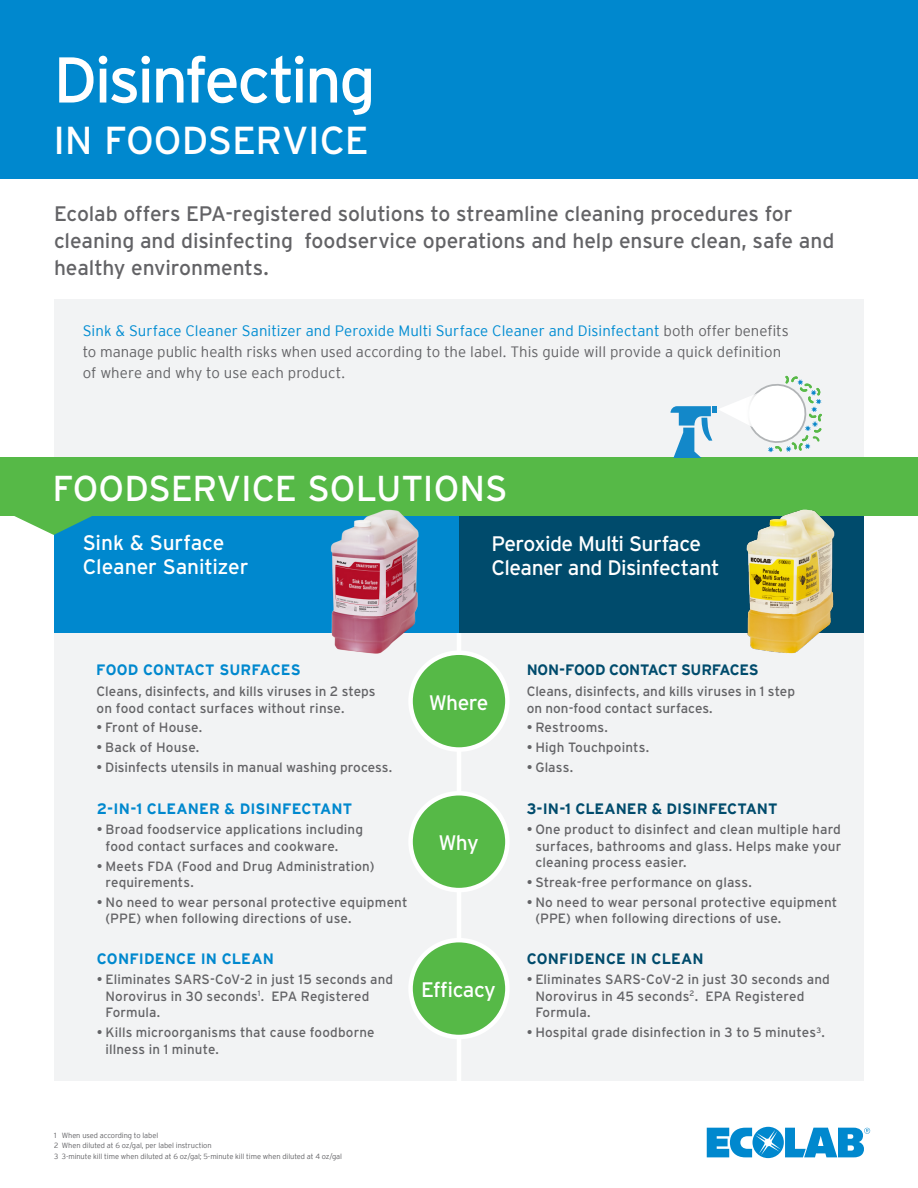
<style>
.page{position:relative;width:918px;height:1188px;background:#fff}
.page>*{position:absolute;margin:0;border:0;box-sizing:border-box;transform-origin:0 0}
.t1{font:64.5px "Interstate";letter-spacing:-.045em;color:#fff}
.t2{font:39px "Interstate";letter-spacing:-.01em;color:#fff}
.t3{font:36px "Interstate";letter-spacing:-.005em;color:#fff}
.t4{font:21px/27px "Interstate";letter-spacing:-.005em;color:#636366}
.t5{font:21px/24px "Interstate";letter-spacing:-.02em;color:#fff}
.t6{font:300 15px/21px "Interstate";color:#636366}
.t7{font:700 15px "Interstate";letter-spacing:-.005em;color:#004b6c}
.t8{font:700 15px "Interstate";letter-spacing:.005em;color:#0088ce}
.t9{font:13.5px/16.5px "Interstate";letter-spacing:.01em;color:#636366}
.t10{font:300 7.5px "Interstate";letter-spacing:-.01em;color:#636366}
.s1{color:#008cd2}
</style>
<div class="page">
<div style="left:0;top:0;width:918px;height:178px;background:#0088ce"></div>
<div style="left:54px;top:299px;width:810px;height:159px;background:#f2f3f4"></div>
<div style="left:54px;top:617px;width:810px;height:464px;background:#f2f3f4"></div>
<hr style="left:457px;top:591px;width:4px;height:524px;background:#fff">
<div style="left:54px;top:516px;width:405px;height:116px;background:#0088ce"></div>
<div style="left:459px;top:516px;width:405px;height:116px;background:#004b6c"></div>
<div style="left:0;top:458px;width:918px;height:58px;background:#56b947"></div>
<svg style="left:14px;top:516px;width:78px;height:19px"></svg>
<img style="left:318px;top:509px;width:113px;height:156px">
<img style="left:735px;top:509px;width:110px;height:145px">
<div style="left:411px;top:653px;width:96px;height:97px;background:#56b947;border-radius:50%"></div>
<div style="left:408px;top:650px;width:102px;height:102px;border:4px solid #fff;border-radius:50%"></div>
<div style="left:411px;top:793px;width:96px;height:97px;background:#56b947;border-radius:50%"></div>
<div style="left:408px;top:791px;width:102px;height:101px;border:4px solid #fff;border-radius:50%"></div>
<div style="left:411px;top:940px;width:96px;height:97px;background:#56b947;border-radius:50%"></div>
<div style="left:408px;top:938px;width:102px;height:101px;border:4px solid #fff;border-radius:50%"></div>
<svg style="left:707px;top:1127px;width:163px;height:31px"></svg>
<svg style="left:671px;top:375px;width:151px;height:83px"></svg>
<p class="t1" style="left:53px;top:41px;width:324px">Disinfecting</p>
<p class="t2" style="left:53px;top:116px;width:317px">IN FOODSERVICE</p>
<p class="t4" style="left:54px;top:200px;width:782px">Ecolab offers EPA-registered solutions to streamline cleaning procedures for cleaning and disinfecting foodservice operations and help ensure clean, safe and healthy environments.</p>
<p class="t6" style="left:83px;top:320px;width:708px"><span class="s1">Sink &amp; Surface Cleaner Sanitizer and Peroxide Multi Surface Cleaner and Disinfectant</span> both offer benefits to manage public health risks when used according to the label. This guide will provide a quick definition of where and why to use each product.</p>
<p class="t3" style="left:52px;top:466px;width:457px">FOODSERVICE SOLUTIONS</p>
<p class="t5" style="left:83px;top:531px;width:167px">Sink &amp; Surface<br>Cleaner Sanitizer</p>
<p class="t5" style="left:491px;top:531px;width:230px">Peroxide Multi Surface<br>Cleaner and Disinfectant</p>
<p class="t8" style="left:96px;top:662px;width:206px">FOOD CONTACT SURFACES</p>
<p class="t7" style="left:527px;top:662px;width:233px">NON-FOOD CONTACT SURFACES</p>
<p class="t9" style="left:97px;top:683px;width:280px">Cleans, disinfects, and kills viruses in 2 steps on food contact surfaces without rinse.</p>
<p class="t9" style="left:97px;top:719px;width:107px">• Front of House.</p>
<p class="t9" style="left:97px;top:739px;width:104px">• Back of House.</p>
<p class="t9" style="left:97px;top:759px;width:297px">• Disinfects utensils in manual washing process.</p>
<p class="t5" style="left:429px;top:690px;width:61px">Where</p>
<p class="t9" style="left:527px;top:683px;width:270px">Cleans, disinfects, and kills viruses in 1 step on non-food contact surfaces.</p>
<p class="t9" style="left:527px;top:719px;width:83px">• Restrooms.</p>
<p class="t9" style="left:527px;top:739px;width:124px">• High Touchpoints.</p>
<p class="t9" style="left:527px;top:759px;width:48px">• Glass.</p>
<p class="t8" style="left:97px;top:800px;width:257px">2-IN-1 CLEANER &amp; DISINFECTANT</p>
<p class="t7" style="left:527px;top:800px;width:252px">3-IN-1 CLEANER &amp; DISINFECTANT</p>
<p class="t9" style="left:106px;top:821px;width:259px;text-indent:-9px">• Broad foodservice applications including food contact surfaces and cookware.</p>
<p class="t9" style="left:106px;top:858px;width:270px;text-indent:-9px">• Meets FDA (Food and Drug Administration) requirements.</p>
<p class="t9" style="left:106px;top:894px;width:303px;text-indent:-9px">• No need to wear personal protective equipment (PPE) when following directions of use.</p>
<p class="t5" style="left:438px;top:831px;width:42px">Why</p>
<p class="t9" style="left:535px;top:821px;width:308px;text-align:justify;text-indent:-9px">• One product to disinfect and clean multiple hard surfaces, bathrooms and glass. Helps make your cleaning process easier.</p>
<p class="t9" style="left:527px;top:874px;width:227px">• Streak-free performance on glass.</p>
<p class="t9" style="left:535px;top:894px;width:303px;text-indent:-9px">• No need to wear personal protective equipment (PPE) when following directions of use.</p>
<p class="t8" style="left:97px;top:950px;width:178px">CONFIDENCE IN CLEAN</p>
<p class="t7" style="left:527px;top:950px;width:178px">CONFIDENCE IN CLEAN</p>
<p class="t9" style="left:106px;top:971px;width:289px;text-indent:-9px">• Eliminates SARS-CoV-2 in just 15 seconds and<br>Norovirus in 30 seconds<sup>1</sup>. EPA Registered<br>Formula.</p>
<p class="t9" style="left:106px;top:1024px;width:271px;text-indent:-9px">• Kills microorganisms that cause foodborne illness in 1 minute.</p>
<p class="t5" style="left:421px;top:977px;width:76px">Efficacy</p>
<p class="t9" style="left:535px;top:971px;width:296px;text-indent:-9px">• Eliminates SARS-CoV-2 in just 30 seconds and<br>Norovirus in 45 seconds<sup>2</sup>. EPA Registered<br>Formula.</p>
<p class="t9" style="left:527px;top:1024px;width:300px">• Hospital grade disinfection in 3 to 5 minutes<sup>3</sup>.</p>
<p class="t10" style="left:54px;top:1132px;width:106px">1 When used according to label</p>
<p class="t10" style="left:54px;top:1142px;width:159px">2 When diluted at 6 oz/gal, per label instruction</p>
<p class="t10" style="left:54px;top:1152px;width:290px">3 3-minute kill time when diluted at 6 oz/gal; 5-minute kill time when diluted at 4 oz/gal</p>
</div>
